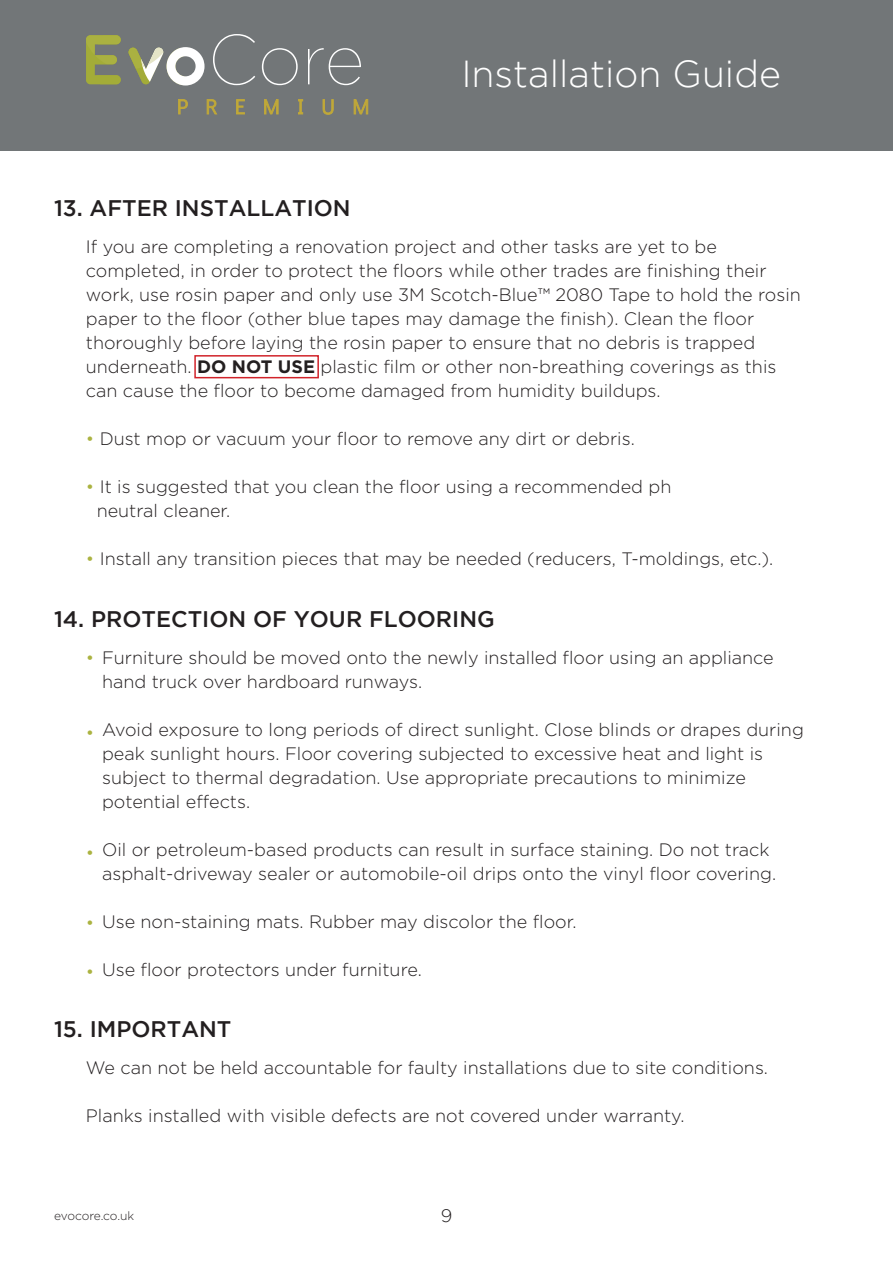
<style>
.page{position:relative;width:893px;height:1263px;background:#fff}
.page>*{position:absolute;margin:0;border:0;box-sizing:border-box;transform-origin:0 0}
.t1{font:300 37.5px "Gotham";color:#fff}
.t2{font:500 22.5px "Gotham";color:#231f20}
.t3{font:300 18px/24px "Gotham";color:#231f20}
.t4{font:300 18px "Gotham";color:#abb341}
.t5{font:300 18px "Gotham";color:#231f20}
.t6{font:300 12px "Gotham";letter-spacing:-.015em;color:#231f20}
.s1{font-weight:700}
.s2{color:#abb341}
</style>
<div class="page">
<div style="left:0;top:0;width:893px;height:151px;background:#727678"></div>
<svg style="left:86px;top:35px;width:35px;height:49px"></svg>
<svg style="left:128px;top:47px;width:77px;height:39px"></svg>
<svg style="left:213px;top:34px;width:42px;height:51px"></svg>
<svg style="left:262px;top:48px;width:36px;height:37px"></svg>
<svg style="left:308px;top:48px;width:53px;height:37px"></svg>
<svg style="left:178px;top:99px;width:10px;height:15px"></svg>
<svg style="left:207px;top:99px;width:10px;height:15px"></svg>
<svg style="left:236px;top:99px;width:9px;height:15px"></svg>
<svg style="left:264px;top:99px;width:15px;height:15px"></svg>
<svg style="left:298px;top:99px;width:5px;height:15px"></svg>
<svg style="left:323px;top:99px;width:11px;height:16px"></svg>
<svg style="left:354px;top:99px;width:14px;height:15px"></svg>
<div style="left:194px;top:355px;width:125px;height:23px;border:2px solid #d1232a"></div>
<p class="t1" style="left:461px;top:53px;width:321px">Installation Guide</p>
<p class="t2" style="left:54px;top:196px;width:298px">13. AFTER INSTALLATION</p>
<p class="t3" style="left:86px;top:235px;width:716px">If you are completing a renovation project and other tasks are yet to be completed, in order to protect the floors while other trades are finishing their work, use rosin paper and only use 3M Scotch-Blue™ 2080 Tape to hold the rosin paper to the floor (other blue tapes may damage the finish). Clean the floor thoroughly before laying the rosin paper to ensure that no debris is trapped underneath. <span class="s1">DO NOT USE</span> plastic film or other non-breathing coverings as this can cause the floor to become damaged from humidity buildups.</p>
<p class="t3" style="left:86px;top:427px;width:550px"><span class="s2">•</span> Dust mop or vacuum your floor to remove any dirt or debris.</p>
<p class="t3" style="left:97px;top:475px;width:576px;text-indent:-11px"><span class="s2">•</span> It is suggested that you clean the floor using a recommended ph neutral cleaner.</p>
<p class="t3" style="left:86px;top:547px;width:689px"><span class="s2">•</span> Install any transition pieces that may be needed (reducers, T-moldings, etc.).</p>
<p class="t2" style="left:54px;top:607px;width:442px">14. PROTECTION OF YOUR FLOORING</p>
<p class="t3" style="left:102px;top:646px;width:673px;text-indent:-16px"><span class="s2">•</span> Furniture should be moved onto the newly installed floor using an appliance hand truck over hardboard runways.</p>
<p class="t3" style="left:102px;top:718px;width:703px">Avoid exposure to long periods of direct sunlight. Close blinds or drapes during peak sunlight hours. Floor covering subjected to excessive heat and light is subject to thermal degradation. Use appropriate precautions to minimize potential effects.</p>
<p class="t3" style="left:102px;top:838px;width:676px">Oil or petroleum-based products can result in surface staining. Do not track asphalt-driveway sealer or automobile-oil drips onto the vinyl floor covering.</p>
<p class="t3" style="left:86px;top:910px;width:492px"><span class="s2">•</span> Use non-staining mats. Rubber may discolor the floor.</p>
<p class="t3" style="left:102px;top:958px;width:321px">Use floor protectors under furniture.</p>
<p class="t4" style="left:86px;top:722px;width:10px">•</p>
<p class="t4" style="left:86px;top:842px;width:10px">•</p>
<p class="t4" style="left:86px;top:962px;width:10px">•</p>
<p class="t2" style="left:54px;top:1017px;width:179px">15. IMPORTANT</p>
<p class="t3" style="left:86px;top:1056px;width:684px">We can not be held accountable for faulty installations due to site conditions.</p>
<p class="t3" style="left:86px;top:1104px;width:600px">Planks installed with visible defects are not covered under warranty.</p>
<p class="t6" style="left:54px;top:1209px;width:82px">evocore.co.uk</p>
<p class="t5" style="left:441px;top:1206px;width:13px">9</p>
</div>
